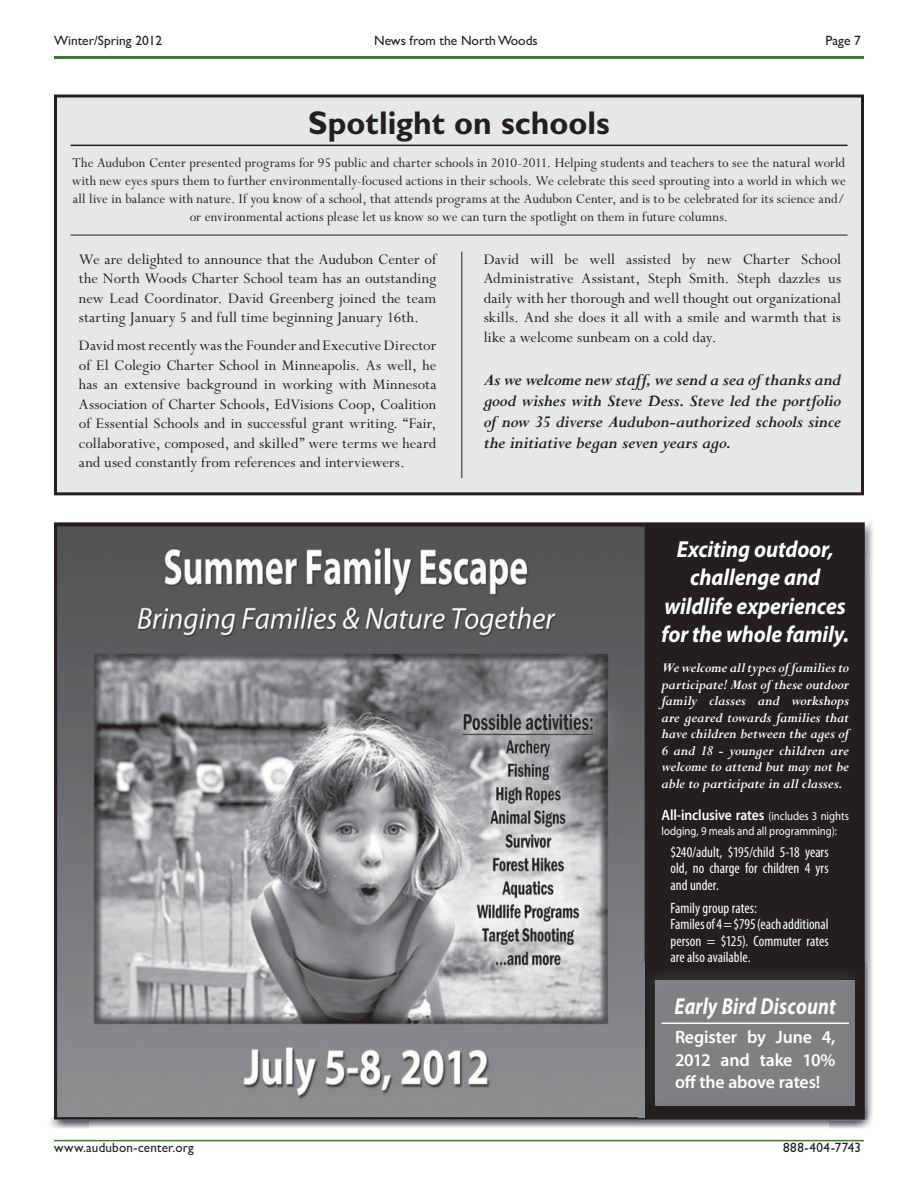
<style>
.page{position:relative;width:918px;height:1188px;background:#fff}
.page>*{position:absolute;margin:0;border:0;box-sizing:border-box;transform-origin:0 0}
.t1{font:700 33px "Gill Sans";color:#231f20}
.t2{font:italic 700 23.25px "Myriad Pro";letter-spacing:.01em;color:#fff;scale:.83 1}
.t3{font:italic 700 23.1px/28.5px "Myriad Pro";letter-spacing:-.005em;color:#fff;text-align:center;scale:.93 1}
.t4{font:italic 700 18px/21px "Perpetua";letter-spacing:-.015em;color:#231f20;text-align:justify}
.t5{font:600 18px/22.5px "Myriad Pro";letter-spacing:-.01em;color:#fff;text-align:justify}
.t6{font:16.5px/19.5px "Perpetua";letter-spacing:.01em;color:#231f20;text-align:justify}
.t7{font:15px/18px "Perpetua";letter-spacing:.005em;color:#231f20;text-align:center}
.t8{font:italic 700 15px/16.5px "Perpetua";letter-spacing:-.005em;color:#fff;text-align:justify}
.t9{font:condensed 15px/16.5px "Myriad Pro";color:#fff;text-align:justify}
.t10{font:600 15px "Myriad Pro";letter-spacing:-.01em;color:#fff;scale:.91 1}
.t11{font:13.5px "Gill Sans";color:#231f20}
.t12{font:13.5px "Gill Sans";letter-spacing:.03em;color:#231f20}
.t13{font:12px "Myriad Pro";letter-spacing:-.005em;color:#fff;scale:.9 1}
.s1{font-weight:400;font-size:12px}
</style>
<div class="page">
<hr style="left:54px;top:56px;width:810px;height:3px;background:#387c2b">
<hr style="left:54px;top:1140px;width:810px;height:1px;background:#387c2b">
<div style="left:56px;top:96px;width:807px;height:398px;background:#e6e7e8"></div>
<hr style="left:70px;top:145px;width:778px;height:1px;background:#231f20">
<hr style="left:70px;top:235px;width:778px;height:1px;background:#231f20">
<div style="left:54px;top:95px;width:810px;height:400px;border:3px solid #231f20"></div>
<hr style="left:461px;top:252px;width:1px;height:226px;background:#231f20">
<img style="left:865px;top:522px;width:8px;height:35px">
<img style="left:50px;top:1115px;width:40px;height:14px">
<img style="left:829px;top:557px;width:44px;height:572px">
<img style="left:90px;top:1120px;width:739px;height:8px">
<div style="left:54px;top:522px;width:811px;height:598px;background:#231f20"></div>
<img style="left:57px;top:527px;width:588px;height:590px">
<img style="left:639px;top:963px;width:226px;height:157px">
<img style="left:645px;top:963px;width:218px;height:154px">
<img style="left:639px;top:963px;width:6px;height:154px">
<div style="left:655px;top:980px;width:199px;height:125px;background:#7e8082"></div>
<hr style="left:662px;top:1023px;width:187px;height:1px;background:#fff">
<p class="t11" style="left:54px;top:36px;width:110px">Winter/Spring 2012</p>
<p class="t11" style="left:374px;top:36px;width:165px">News from the North Woods</p>
<p class="t11" style="left:826px;top:36px;width:37px">Page 7</p>
<h1 class="t1" style="left:308px;top:111px;width:303px">Spotlight on schools</h1>
<p class="t7" style="left:72px;top:156px;width:776px">The Audubon Center presented programs for 95 public and charter schools in 2010-2011. Helping students and teachers to see the natural world with new eyes spurs them to further environmentally-focused actions in their schools. We celebrate this seed sprouting into a world in which we all live in balance with nature. If you know of a school, that attends programs at the Audubon Center, and is to be celebrated for its science and/ or environmental actions please let us know so we can turn the spotlight on them in future columns.</p>
<p class="t6" style="left:79px;top:251px;width:359px">We are delighted to announce that the Audubon Center of the North Woods Charter School team has an outstanding new Lead Coordinator. David Greenberg joined the team starting January 5 and full time beginning January 16th.</p>
<p class="t6" style="left:79px;top:338px;width:359px">David most recently was the Founder and Executive Director of El Colegio Charter School in Minneapolis. As well, he has an extensive background in working with Minnesota Association of Charter Schools, EdVisions Coop, Coalition of Essential Schools and in successful grant writing. “Fair, collaborative, composed, and skilled” were terms we heard and used constantly from references and interviewers.</p>
<p class="t6" style="left:484px;top:251px;width:359px">David will be well assisted by new Charter School Administrative Assistant, Steph Smith. Steph dazzles us daily with her thorough and well thought out organizational skills. And she does it all with a smile and warmth that is like a welcome sunbeam on a cold day.</p>
<p class="t4" style="left:484px;top:371px;width:359px">As we welcome new staff, we send a sea of thanks and good wishes with Steve Dess. Steve led the portfolio of now 35 diverse Audubon-authorized schools since the initiative began seven years ago.</p>
<h3 class="t3" style="left:662px;top:536px;width:203px">Exciting outdoor, challenge and wildlife experiences for the whole family.</h3>
<p class="t8" style="left:662px;top:662px;width:189px">We welcome all types of families to participate! Most of these outdoor family classes and workshops are geared towards families that have children between the ages of 6 and 18 - younger children are welcome to attend but may not be able to participate in all classes.</p>
<p class="t10" style="left:662px;top:809px;width:208px">All-inclusive rates <span class="s1">(includes 3 nights</span></p>
<p class="t13" style="left:662px;top:826px;width:196px">lodging, 9 meals and all programming):</p>
<p class="t9" style="left:671px;top:844px;width:160px">$240/adult, $195/child 5-18 years old, no charge for children 4 yrs and under.</p>
<p class="t9" style="left:671px;top:900px;width:160px;text-align:left">Family group rates:<br>Familes of 4 = $795 (each additional person = $125). Commuter rates are also available.</p>
<h2 class="t2" style="left:675px;top:997px;width:196px">Early Bird Discount</h2>
<p class="t5" style="left:675px;top:1027px;width:162px">Register by June 4, 2012 and take 10% off the above rates!</p>
<p class="t11" style="left:54px;top:1143px;width:141px">www.audubon-center.org</p>
<p class="t12" style="left:783px;top:1143px;width:79px">888-404-7743</p>
</div>
